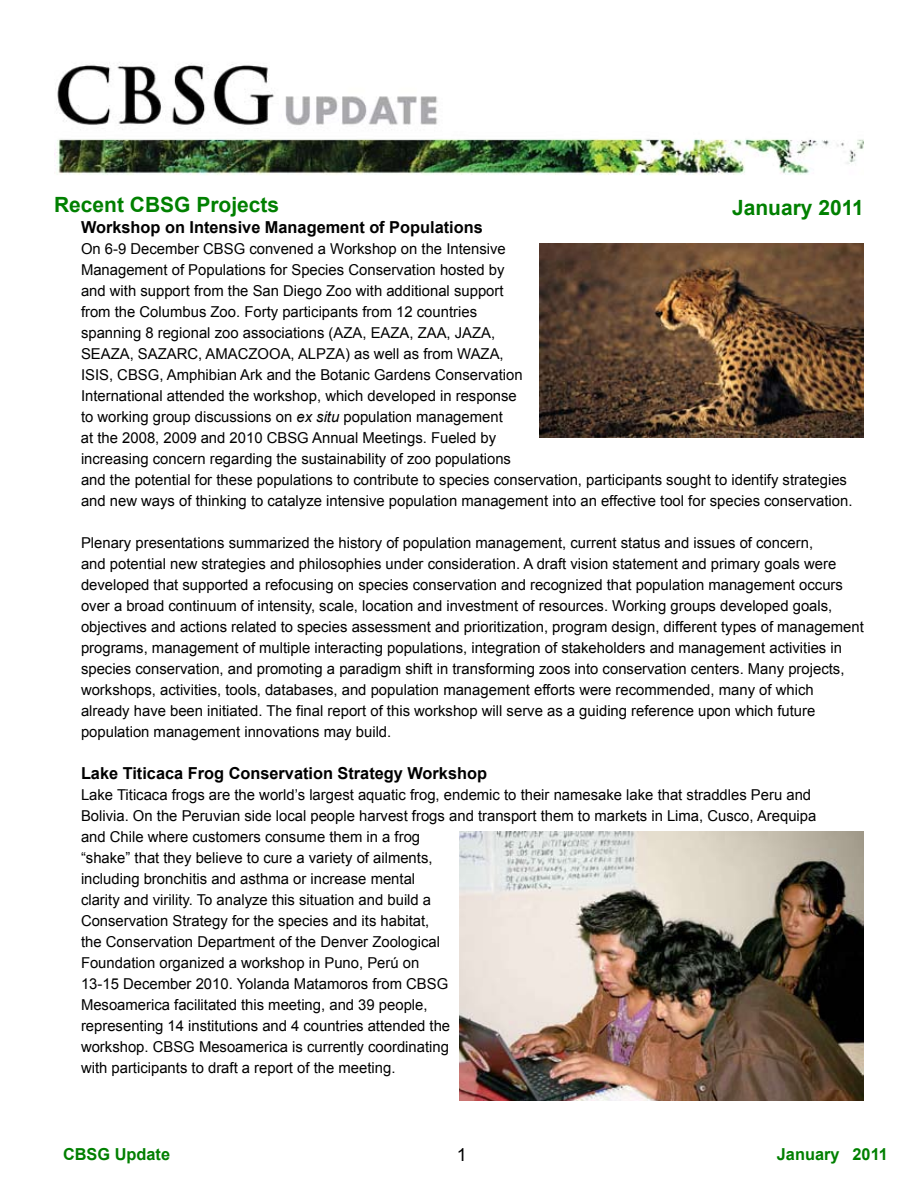
<style>
.page{position:relative;width:918px;height:1188px;background:#fff}
.page>*{position:absolute;margin:0;border:0;box-sizing:border-box;transform-origin:0 0}
.t1{font:700 21px "Arial";color:#008000}
.t2{font:700 16.5px "Arial";color:#000}
.t3{font:700 16.5px "Arial";color:#008000}
.t4{font:15px/21px "Arial";color:#000}
.s1{font-style:italic}
</style>
<div class="page">
<img style="left:54px;top:63px;width:810px;height:112px">
<img style="left:459px;top:831px;width:405px;height:270px">
<img style="left:539px;top:243px;width:325px;height:195px">
<h1 class="t1" style="left:54px;top:191px;width:227px">Recent CBSG Projects</h1>
<p class="t2" style="left:81px;top:217px;width:403px">Workshop on Intensive Management of Populations</p>
<p class="t4" style="left:81px;top:239px;width:773px">On 6-9 December CBSG convened a Workshop on the Intensive<br>Management of Populations for Species Conservation hosted by<br>and with support from the San Diego Zoo with additional support<br>from the Columbus Zoo. Forty participants from 1 2 countries<br>spanning 8 regional zoo associations (AZA, EAZA, ZAA, JAZA,<br>SEAZA, SAZARC, AMACZOOA, ALPZA) as well as from WAZA,<br>ISIS, CBSG, Amphibian Ark and the Botanic Gardens Conservation<br>International attended the workshop, which developed in response<br>to working group discussions on <span class="s1">ex situ</span> population management<br>at the 2008, 2009 and 201 0 CBSG Annual Meetings. Fueled by<br>increasing concern regarding the sustainability of zoo populations<br>and the potential for these populations to contribute to species conservation, participants sought to identify strategies and new ways of thinking to catalyze intensive population management into an effective tool for species conservation.</p>
<p class="t4" style="left:81px;top:533px;width:784px">Plenary presentations summarized the history of population management, current status and issues of concern,<br>and potential new strategies and philosophies under consideration. A draft vision statement and primary goals were developed that supported a refocusing on species conservation and recognized that population management occurs over a broad continuum of intensity, scale, location and investment of resources. Working groups developed goals, objectives and actions related to species assessment and prioritization, program design, different types of management programs, management of multiple interacting populations, integration of stakeholders and management activities in species conservation, and promoting a paradigm shift in transforming zoos into conservation centers. Many projects, workshops, activities, tools, databases, and population management efforts were recommended, many of which already have been initiated. The final report of this workshop will serve as a guiding reference upon which future population management innovations may build.</p>
<p class="t2" style="left:81px;top:763px;width:408px">Lake Titicaca Frog Conservation Strategy Workshop</p>
<p class="t4" style="left:81px;top:785px;width:737px">Lake Titicaca frogs are the world’s largest aquatic frog, endemic to their namesake lake that straddles Peru and Bolivia. On the Peruvian side local people harvest frogs and transport them to markets in Lima, Cusco, Arequipa and Chile where customers consume them in a frog<br>“shake” that they believe to cure a variety of ailments,<br>including bronchitis and asthma or increase mental<br>clarity and virility. To analyze this situation and build a<br>Conservation Strategy for the species and its habitat,<br>the Conservation Department of the Denver Zoological<br>Foundation organized a workshop in Puno, Perú on<br>1 3-1 5 December 201 0. Yolanda Matamoros from CBSG<br>Mesoamerica facilitated this meeting, and 39 people,<br>representing 1 4 institutions and 4 countries attended the<br>workshop. CBSG Mesoamerica is currently coordinating<br>with participants to draft a report of the meeting.</p>
<h1 class="t1" style="left:732px;top:193px;width:133px">January 2011</h1>
<p class="t3" style="left:63px;top:1143px;width:109px">CBSG Update</p>
<p class="t3" style="left:777px;top:1143px;width:113px">January 2011</p>
</div>
